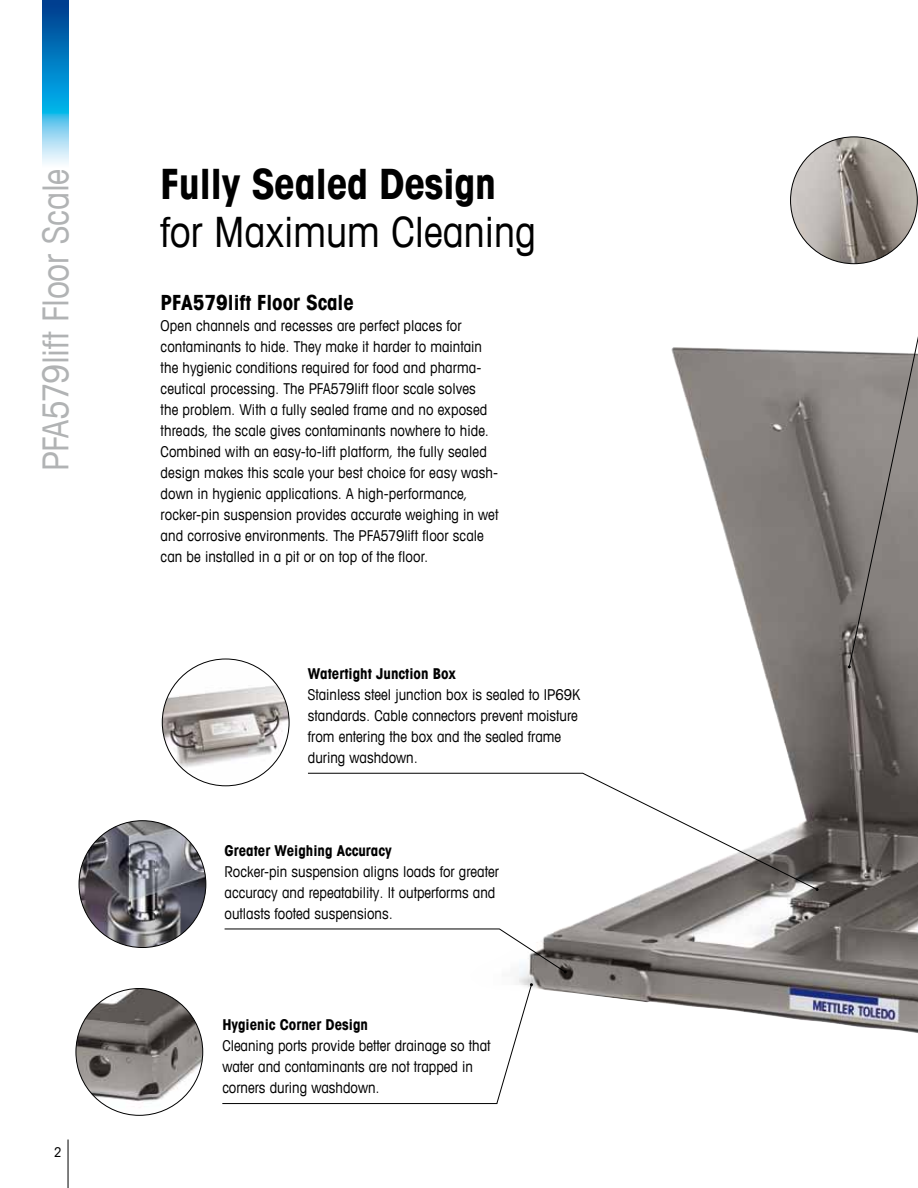
<style>
.page{position:relative;width:918px;height:1188px;background:#fff}
.page>*{position:absolute;margin:0;border:0;box-sizing:border-box;transform-origin:0 0}
.t1{font:condensed 42px "Avant Garde Com";color:#000}
.t2{font:700 condensed 42px "Avant Garde Com";letter-spacing:-.01em;color:#000}
.t3{font:condensed 36px "Avant Garde Com";letter-spacing:-.015em;color:#b1b3b4}
.t4{font:700 condensed 21px "Avant Garde Com";color:#000}
.t5{font:condensed 15px/21px "Avant Garde Com";color:#000}
.t6{font:700 condensed 15px "Avant Garde Com";color:#000}
.t7{font:condensed 13.5px "Avant Garde Com";color:#000}
</style>
<div class="page">
<hr style="left:68px;top:1140px;width:1px;height:48px;background:#000">
<img style="left:42px;top:0;width:26px;height:164px">
<img style="left:470px;top:347px;width:448px;height:686px">
<img style="left:76px;top:989px;width:127px;height:126px;border-radius:63px">
<img style="left:162px;top:659px;width:127px;height:124px">
<img style="left:79px;top:821px;width:127px;height:127px;border-radius:63px">
<hr style="left:225px;top:929px;width:275px;height:1px;background:#000">
<svg style="left:498px;top:928px;width:69px;height:45px"></svg>
<svg style="left:496px;top:983px;width:37px;height:121px"></svg>
<hr style="left:222px;top:1103px;width:275px;height:1px;background:#000">
<img style="left:791px;top:137px;width:126px;height:127px;border-radius:63px">
<hr style="left:308px;top:773px;width:275px;height:1px;background:#000">
<svg style="left:582px;top:772px;width:237px;height:119px"></svg>
<svg style="left:848px;top:247px;width:70px;height:421px"></svg>
<h2 class="t3" style="left:33px;top:471px;width:304px;rotate:-90deg">PFA579lift Floor Scale</h2>
<h1 class="t2" style="left:161px;top:157px;width:337px">Fully Sealed Design</h1>
<h1 class="t1" style="left:161px;top:206px;width:377px">for Maximum Cleaning</h1>
<h3 class="t4" style="left:161px;top:289px;width:195px">PFA579lift Floor Scale</h3>
<p class="t5" style="left:161px;top:315px;width:339px">Open channels and recesses are perfect places for contaminants to hide. They make it harder to maintain the hygienic conditions required for food and pharma&shy;ceutical processing. The PFA579lift floor scale solves<br>the problem. With a fully sealed frame and no exposed threads, the scale gives contaminants nowhere to hide.<br>Combined with an easy-to-lift platform, the fully sealed design makes this scale your best choice for easy wash&shy;down in hygienic applications. A high-performance, rocker-pin suspension provides accurate weighing in wet and corrosive environments. The PFA579lift floor scale can be installed in a pit or on top of the floor.</p>
<p class="t6" style="left:308px;top:664px;width:150px">Watertight Junction Box</p>
<p class="t5" style="left:308px;top:684px;width:274px">Stainless steel junction box is sealed to IP69K standards. Cable connectors prevent moisture from entering the box and the sealed frame during washdown.</p>
<p class="t6" style="left:225px;top:841px;width:169px">Greater Weighing Accuracy</p>
<p class="t5" style="left:225px;top:860px;width:276px">Rocker-pin suspension aligns loads for greater accuracy and repeatability. It outperforms and outlasts footed suspensions.</p>
<p class="t7" style="left:54px;top:1143px;width:9px">2</p>
<p class="t6" style="left:222px;top:1015px;width:147px">Hygienic Corner Design</p>
<p class="t5" style="left:222px;top:1035px;width:270px">Cleaning ports provide better drainage so that water and contaminants are not trapped in corners during washdown.</p>
</div>
